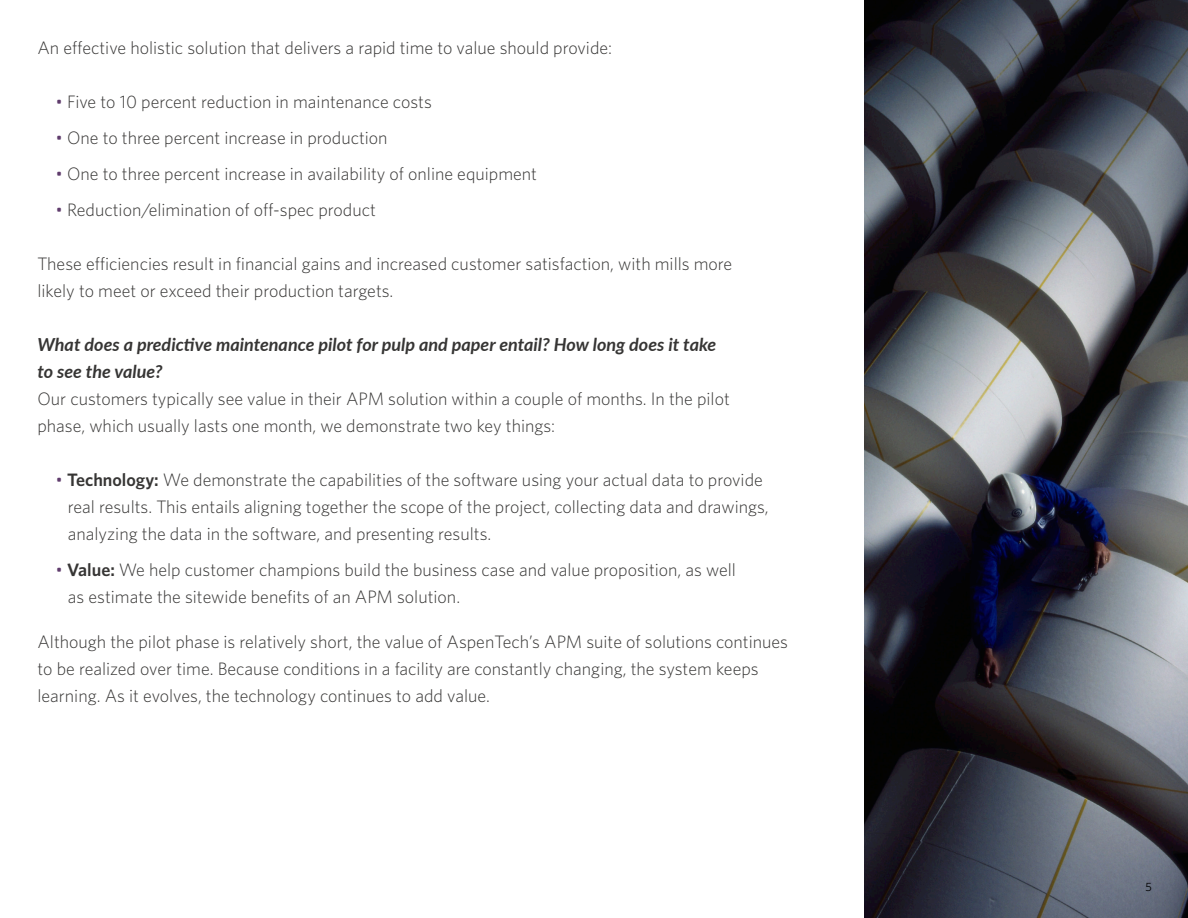
<style>
.page{position:relative;width:1188px;height:918px;background:#fff}
.page>*{position:absolute;margin:0;border:0;box-sizing:border-box;transform-origin:0 0}
.body{font:300 18px/27px "Whitney";color:#363534}
.body-2{font:italic 700 18px/27px "Lato";color:#363534}
.t1{font:12px "Whitney";color:#000}
.s1{font-family:"Arial";font-weight:400;color:#fff}
.s2{color:#5f3c6c}
.s3{font-weight:600}
</style>
<div class="page">
<img style="left:865px;top:0;width:323px;height:918px">
<p class="body" style="left:38px;top:34px;width:576px">An effective holistic solution that delivers a rapid time to value should provide:</p>
<p class="body" style="left:38px;top:88px;width:396px"><span class="s1">▪</span> <span class="s2">•</span> Five to 10 percent reduction in maintenance costs</p>
<p class="body" style="left:38px;top:124px;width:352px"><span class="s1">▪</span> <span class="s2">•</span> One to three percent increase in production</p>
<p class="body" style="left:38px;top:160px;width:501px"><span class="s1">▪</span> <span class="s2">•</span> One to three percent increase in availability of online equipment</p>
<p class="body" style="left:38px;top:196px;width:340px"><span class="s1">▪</span> <span class="s2">•</span> Reduction/elimination of off-spec product</p>
<p class="body" style="left:38px;top:250px;width:696px">These efficiencies result in financial gains and increased customer satisfaction, with mills more likely to meet or exceed their production targets.</p>
<p class="body-2" style="left:38px;top:330px;width:680px">What does a predictive maintenance pilot for pulp and paper entail? How long does it take to see the value?</p>
<p class="body" style="left:38px;top:385px;width:694px">Our customers typically see value in their APM solution within a couple of months. In the pilot phase, which usually lasts one month, we demonstrate two key things:</p>
<p class="body" style="left:68px;top:466px;width:702px;text-indent:-30px"><span class="s1">▪</span> <span class="s2">•</span> <span class="s3">Technology:</span> We demonstrate the capabilities of the software using your actual data to provide real results. This entails aligning together the scope of the project, collecting data and drawings, analyzing the data in the software, and presenting results.</p>
<p class="body" style="left:68px;top:556px;width:670px;text-indent:-30px"><span class="s1">▪</span> <span class="s2">•</span> <span class="s3">Value:</span> We help customer champions build the business case and value proposition, as well as estimate the sitewide benefits of an APM solution.</p>
<p class="body" style="left:38px;top:628px;width:752px">Although the pilot phase is relatively short, the value of AspenTech’s APM suite of solutions continues to be realized over time. Because conditions in a facility are constantly changing, the system keeps learning. As it evolves, the technology continues to add value.</p>
<p class="t1" style="left:1146px;top:879px;width:8px">5</p>
</div>
